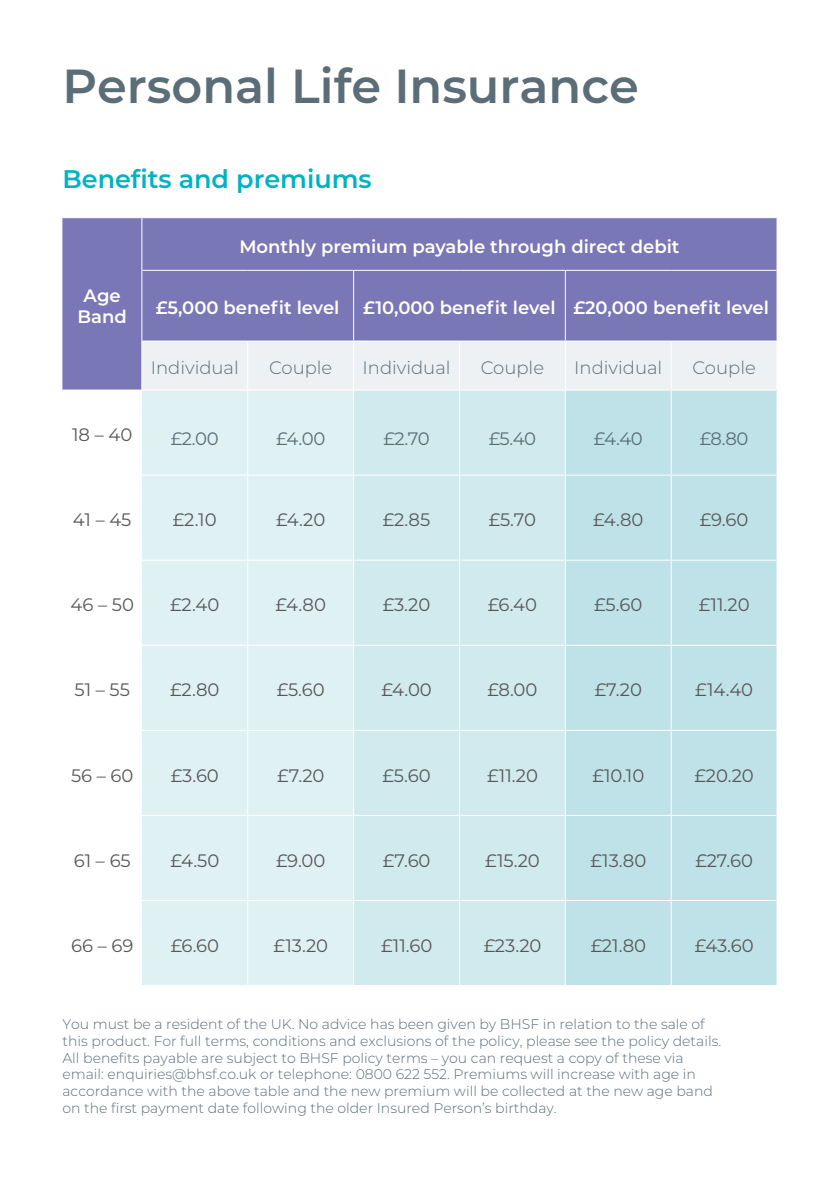
<style>
.page{position:relative;width:840px;height:1191px;background:#fff}
.page>*{position:absolute;margin:0;border:0;box-sizing:border-box;transform-origin:0 0}
.t1{font:600 47.8px "Montserrat";color:#5b6d77}
.t2{font:600 25.4px "Montserrat";color:#00b3c2}
.t3{font:18px "Montserrat";color:#575756}
.t4{font:600 18px/21.6px "Montserrat";color:#fff;text-align:center}
.t5{font:300 18px "Montserrat";color:#5b6d77}
.t6{font:18px "Montserrat";letter-spacing:-.02em;color:#5b6d77}
.t7{font:300 14px/16.8px "Montserrat";color:#5b6d77}
</style>
<div class="page">
<div style="left:62px;top:218px;width:714px;height:171px;background:#7a77b6"></div>
<div style="left:142px;top:341px;width:634px;height:48px;background:#edf1f3"></div>
<div style="left:142px;top:390px;width:211px;height:595px;background:#e0f1f4"></div>
<div style="left:354px;top:390px;width:210px;height:595px;background:#d0eaee"></div>
<svg style="left:565px;top:390px;width:211px;height:595px;background:#c6e5ea"></svg>
<hr style="left:247px;top:341px;width:1px;height:48px;background:#fff">
<hr style="left:353px;top:341px;width:1px;height:48px;background:#fff">
<hr style="left:458px;top:341px;width:1px;height:48px;background:#fff">
<hr style="left:564px;top:341px;width:1px;height:48px;background:#fff">
<hr style="left:670px;top:341px;width:1px;height:48px;background:#fff">
<hr style="left:142px;top:340px;width:105px;height:1px;background:#fff">
<hr style="left:247px;top:340px;width:106px;height:1px;background:#fff">
<hr style="left:353px;top:340px;width:106px;height:1px;background:#fff">
<hr style="left:459px;top:340px;width:106px;height:1px;background:#fff">
<hr style="left:565px;top:340px;width:105px;height:1px;background:#fff">
<hr style="left:670px;top:340px;width:106px;height:1px;background:#fff">
<hr style="left:247px;top:390px;width:1px;height:84px;background:#fff">
<hr style="left:458px;top:390px;width:1px;height:84px;background:#fff">
<hr style="left:670px;top:390px;width:1px;height:84px;background:#fff">
<hr style="left:247px;top:475px;width:1px;height:84px;background:#fff">
<hr style="left:458px;top:475px;width:1px;height:84px;background:#fff">
<hr style="left:670px;top:475px;width:1px;height:84px;background:#fff">
<hr style="left:247px;top:560px;width:1px;height:85px;background:#fff">
<hr style="left:458px;top:560px;width:1px;height:85px;background:#fff">
<hr style="left:670px;top:560px;width:1px;height:85px;background:#fff">
<hr style="left:142px;top:645px;width:105px;height:1px;background:#fff">
<hr style="left:247px;top:645px;width:106px;height:1px;background:#fff">
<hr style="left:247px;top:646px;width:1px;height:84px;background:#fff">
<hr style="left:353px;top:645px;width:106px;height:1px;background:#fff">
<hr style="left:459px;top:645px;width:106px;height:1px;background:#fff">
<hr style="left:458px;top:646px;width:1px;height:84px;background:#fff">
<hr style="left:565px;top:645px;width:105px;height:1px;background:#fff">
<hr style="left:670px;top:645px;width:106px;height:1px;background:#fff">
<hr style="left:670px;top:646px;width:1px;height:84px;background:#fff">
<hr style="left:142px;top:730px;width:105px;height:1px;background:#fff">
<hr style="left:247px;top:730px;width:106px;height:1px;background:#fff">
<hr style="left:247px;top:731px;width:1px;height:84px;background:#fff">
<hr style="left:353px;top:730px;width:106px;height:1px;background:#fff">
<hr style="left:459px;top:730px;width:106px;height:1px;background:#fff">
<hr style="left:458px;top:731px;width:1px;height:84px;background:#fff">
<hr style="left:565px;top:730px;width:105px;height:1px;background:#fff">
<hr style="left:670px;top:730px;width:106px;height:1px;background:#fff">
<hr style="left:670px;top:731px;width:1px;height:84px;background:#fff">
<hr style="left:247px;top:816px;width:1px;height:84px;background:#fff">
<hr style="left:458px;top:816px;width:1px;height:84px;background:#fff">
<hr style="left:670px;top:816px;width:1px;height:84px;background:#fff">
<hr style="left:247px;top:901px;width:1px;height:84px;background:#fff">
<hr style="left:458px;top:901px;width:1px;height:84px;background:#fff">
<hr style="left:670px;top:901px;width:1px;height:84px;background:#fff">
<hr style="left:142px;top:474px;width:105px;height:1px;background:#fff">
<hr style="left:247px;top:474px;width:106px;height:1px;background:#fff">
<hr style="left:353px;top:474px;width:106px;height:1px;background:#fff">
<hr style="left:459px;top:474px;width:106px;height:1px;background:#fff">
<hr style="left:565px;top:474px;width:105px;height:1px;background:#fff">
<hr style="left:670px;top:474px;width:106px;height:1px;background:#fff">
<hr style="left:142px;top:559px;width:105px;height:1px;background:#fff">
<hr style="left:247px;top:559px;width:106px;height:1px;background:#fff">
<hr style="left:353px;top:559px;width:106px;height:1px;background:#fff">
<hr style="left:459px;top:559px;width:106px;height:1px;background:#fff">
<hr style="left:565px;top:559px;width:105px;height:1px;background:#fff">
<hr style="left:670px;top:559px;width:106px;height:1px;background:#fff">
<hr style="left:142px;top:815px;width:105px;height:1px;background:#fff">
<hr style="left:247px;top:815px;width:106px;height:1px;background:#fff">
<hr style="left:353px;top:815px;width:106px;height:1px;background:#fff">
<hr style="left:459px;top:815px;width:106px;height:1px;background:#fff">
<hr style="left:565px;top:815px;width:105px;height:1px;background:#fff">
<hr style="left:670px;top:815px;width:106px;height:1px;background:#fff">
<hr style="left:142px;top:900px;width:105px;height:1px;background:#fff">
<hr style="left:247px;top:900px;width:106px;height:1px;background:#fff">
<hr style="left:353px;top:900px;width:106px;height:1px;background:#fff">
<hr style="left:459px;top:900px;width:106px;height:1px;background:#fff">
<hr style="left:565px;top:900px;width:105px;height:1px;background:#fff">
<hr style="left:670px;top:900px;width:106px;height:1px;background:#fff">
<hr style="left:141px;top:218px;width:1px;height:52px;background:#fff">
<hr style="left:141px;top:270px;width:1px;height:71px;background:#fff">
<hr style="left:141px;top:341px;width:1px;height:48px;background:#fff">
<hr style="left:142px;top:270px;width:105px;height:1px;background:#fff">
<hr style="left:247px;top:270px;width:106px;height:1px;background:#fff">
<hr style="left:353px;top:270px;width:106px;height:1px;background:#fff">
<hr style="left:459px;top:270px;width:106px;height:1px;background:#fff">
<hr style="left:565px;top:270px;width:105px;height:1px;background:#fff">
<hr style="left:670px;top:270px;width:106px;height:1px;background:#fff">
<hr style="left:353px;top:271px;width:1px;height:69px;background:#fff">
<hr style="left:564px;top:271px;width:1px;height:69px;background:#fff">
<h1 class="t1" style="left:62px;top:52px;width:577px">Personal Life Insurance</h1>
<h2 class="t2" style="left:62px;top:161px;width:310px">Benefits and premiums</h2>
<p class="t4" style="left:77px;top:284px;width:51px">Age<br>Band</p>
<p class="t4" style="left:239px;top:235px;width:441px">Monthly premium payable through direct debit</p>
<p class="t4" style="left:156px;top:296px;width:185px">£5,000 benefit level</p>
<p class="t4" style="left:363px;top:296px;width:407px">£10,000 benefit level £20,000 benefit level</p>
<p class="t5" style="left:151px;top:356px;width:89px">Individual</p>
<p class="t5" style="left:269px;top:356px;width:65px">Couple</p>
<p class="t5" style="left:362px;top:356px;width:89px">Individual</p>
<p class="t5" style="left:480px;top:356px;width:65px">Couple</p>
<p class="t5" style="left:574px;top:356px;width:89px">Individual</p>
<p class="t5" style="left:692px;top:356px;width:65px">Couple</p>
<p class="t3" style="left:72px;top:422px;width:62px">18 – 40</p>
<p class="t6" style="left:171px;top:426px;width:49px">£2.00</p>
<p class="t6" style="left:276px;top:426px;width:51px">£4.00</p>
<p class="t6" style="left:383px;top:426px;width:48px">£2.70</p>
<p class="t6" style="left:488px;top:426px;width:49px">£5.40</p>
<p class="t6" style="left:593px;top:426px;width:50px">£4.40</p>
<p class="t6" style="left:699px;top:426px;width:50px">£8.80</p>
<p class="t3" style="left:73px;top:507px;width:60px">41 – 45</p>
<p class="t3" style="left:173px;top:507px;width:45px">£2.10</p>
<p class="t3" style="left:276px;top:507px;width:51px">£4.20</p>
<p class="t3" style="left:382px;top:507px;width:49px">£2.85</p>
<p class="t3" style="left:488px;top:507px;width:49px">£5.70</p>
<p class="t3" style="left:592px;top:507px;width:52px">£4.80</p>
<p class="t3" style="left:699px;top:507px;width:50px">£9.60</p>
<p class="t3" style="left:70px;top:592px;width:65px">46 – 50</p>
<p class="t3" style="left:170px;top:592px;width:51px">£2.40</p>
<p class="t3" style="left:275px;top:592px;width:52px">£4.80</p>
<p class="t3" style="left:382px;top:592px;width:49px">£3.20</p>
<p class="t3" style="left:487px;top:592px;width:51px">£6.40</p>
<p class="t3" style="left:594px;top:592px;width:49px">£5.60</p>
<p class="t3" style="left:698px;top:592px;width:52px">£11.20</p>
<p class="t3" style="left:74px;top:677px;width:57px">51 – 55</p>
<p class="t3" style="left:170px;top:677px;width:51px">£2.80</p>
<p class="t3" style="left:276px;top:677px;width:49px">£5.60</p>
<p class="t3" style="left:381px;top:677px;width:52px">£4.00</p>
<p class="t3" style="left:487px;top:677px;width:51px">£8.00</p>
<p class="t3" style="left:594px;top:677px;width:49px">£7.20</p>
<p class="t3" style="left:694px;top:677px;width:59px">£14.40</p>
<p class="t3" style="left:71px;top:763px;width:64px">56 – 60</p>
<p class="t3" style="left:171px;top:763px;width:49px">£3.60</p>
<p class="t3" style="left:277px;top:763px;width:49px">£7.20</p>
<p class="t3" style="left:382px;top:763px;width:49px">£5.60</p>
<p class="t3" style="left:487px;top:763px;width:52px">£11.20</p>
<p class="t3" style="left:592px;top:763px;width:54px">£10.10</p>
<p class="t3" style="left:694px;top:763px;width:61px">£20.20</p>
<p class="t3" style="left:74px;top:848px;width:59px">61 – 65</p>
<p class="t3" style="left:170px;top:848px;width:50px">£4.50</p>
<p class="t3" style="left:276px;top:848px;width:51px">£9.00</p>
<p class="t3" style="left:382px;top:848px;width:49px">£7.60</p>
<p class="t3" style="left:485px;top:848px;width:56px">£15.20</p>
<p class="t3" style="left:590px;top:848px;width:57px">£13.80</p>
<p class="t3" style="left:695px;top:848px;width:59px">£27.60</p>
<p class="t3" style="left:71px;top:933px;width:64px">66 – 69</p>
<p class="t3" style="left:171px;top:933px;width:50px">£6.60</p>
<p class="t3" style="left:273px;top:933px;width:56px">£13.20</p>
<p class="t3" style="left:381px;top:933px;width:53px">£11.60</p>
<p class="t3" style="left:483px;top:933px;width:59px">£23.20</p>
<p class="t3" style="left:590px;top:933px;width:57px">£21.80</p>
<p class="t3" style="left:694px;top:933px;width:61px">£43.60</p>
<p class="t7" style="left:62px;top:1015px;width:660px">You must be a resident of the UK. No advice has been given by BHSF in relation to the sale of this product. For full terms, conditions and exclusions of the policy, please see the policy details.<br>All benefits payable are subject to BHSF policy terms – you can request a copy of these via email: enquiries@bhsf.co.uk or telephone: 0800 622 552. Premiums will increase with age in accordance with the above table and the new premium will be collected at the new age band on the first payment date following the older Insured Person’s birthday.</p>
</div>
